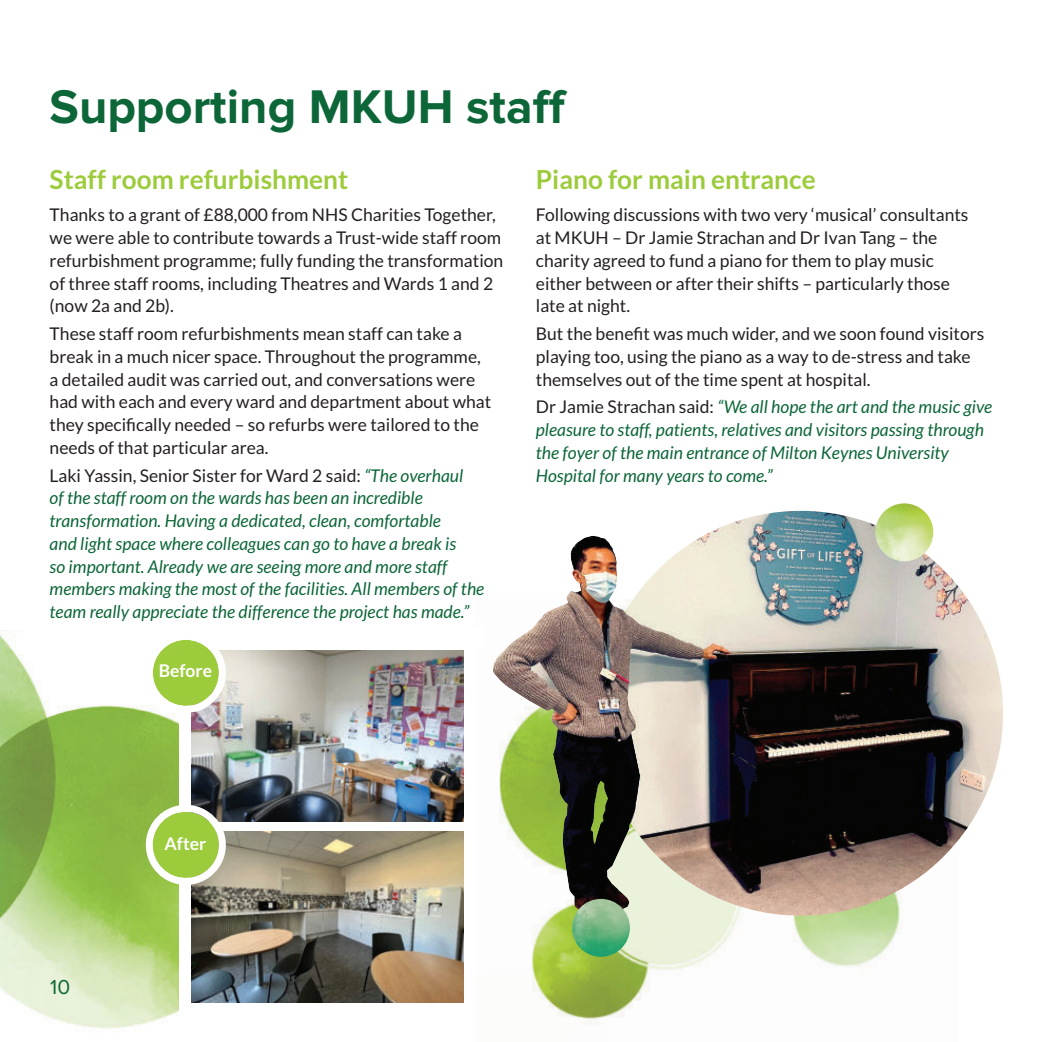
<style>
.page{position:relative;width:1042px;height:1042px;background:#fff}
.page>*{position:absolute;margin:0;border:0;box-sizing:border-box;transform-origin:0 0}
.t1{font:700 49px "Proxima Nova";color:#0c6638}
.t2{font:700 26.25px "Lato";color:#9ccb3b}
.t3{font:21px "Proxima Nova";color:#0c6638}
.t4{font:17.5px/22.8px "Lato";color:#231f20}
.t5{font:italic 17.5px/22.8px "Lato";color:#0c6638}
.t6{font:700 17.5px "Lato";color:#fff}
.s1{font-style:normal;color:#231f20}
</style>
<div class="page">
<img style="left:0;top:630px;width:179px;height:399px">
<img style="left:531px;top:839px;width:428px;height:186px">
<img style="left:191px;top:650px;width:273px;height:171px">
<img style="left:191px;top:831px;width:273px;height:171px">
<div style="left:175px;top:627px;width:310px;height:23px;background:#fff"></div>
<img style="left:598px;top:511px;width:405px;height:404px;border-radius:50%">
<img style="left:493px;top:536px;width:179px;height:380px">
<img style="left:572px;top:899px;width:58px;height:58px;border-radius:50%">
<img style="left:875px;top:503px;width:58px;height:58px;border-radius:50%">
<svg style="left:146px;top:633px;width:80px;height:80px"></svg>
<svg style="left:146px;top:805px;width:80px;height:80px"></svg>
<h1 class="t1" style="left:50px;top:86px;width:519px">Supporting MKUH staff</h1>
<h2 class="t2" style="left:50px;top:168px;width:300px">Staff room refurbishment</h2>
<p class="t4" style="left:50px;top:205px;width:455px">Thanks to a grant of £88,000 from NHS Charities Together, we were able to contribute towards a Trust-wide staff room refurbishment programme; fully funding the transformation of three staff rooms, including Theatres and Wards 1 and 2 (now 2a and 2b).</p>
<p class="t4" style="left:50px;top:323px;width:443px">These staff room refurbishments mean staff can take a break in a much nicer space. Throughout the programme, a detailed audit was carried out, and conversations were had with each and every ward and department about what they specifically needed – so refurbs were tailored to the needs of that particular area.</p>
<p class="t5" style="left:50px;top:465px;width:436px"><span class="s1">Laki Yassin, Senior Sister for Ward 2 said:</span> “The overhaul<br>of the staff room on the wards has been an incredible transformation. Having a dedicated, clean, comfortable<br>and light space where colleagues can go to have a break is<br>so important. Already we are seeing more and more staff members making the most of the facilities. All members of the team really appreciate the difference the project has made.”</p>
<p class="t6" style="left:159px;top:663px;width:55px">Before</p>
<h2 class="t2" style="left:536px;top:168px;width:281px">Piano for main entrance</h2>
<p class="t4" style="left:536px;top:205px;width:434px">Following discussions with two very ‘musical’ consultants at MKUH – Dr Jamie Strachan and Dr Ivan Tang – the charity agreed to fund a piano for them to play music either between or after their shifts – particularly those late at night.</p>
<p class="t4" style="left:536px;top:323px;width:450px">But the benefit was much wider, and we soon found visitors playing too, using the piano as a way to de-stress and take themselves out of the time spent at hospital.</p>
<p class="t5" style="left:536px;top:397px;width:458px"><span class="s1">Dr Jamie Strachan said:</span> “We all hope the art and the music give pleasure to staff, patients, relatives and visitors passing through the foyer of the main entrance of Milton Keynes University Hospital for many years to come.”</p>
<p class="t3" style="left:50px;top:977px;width:21px">10</p>
<p class="t6" style="left:164px;top:836px;width:43px">After</p>
</div>
